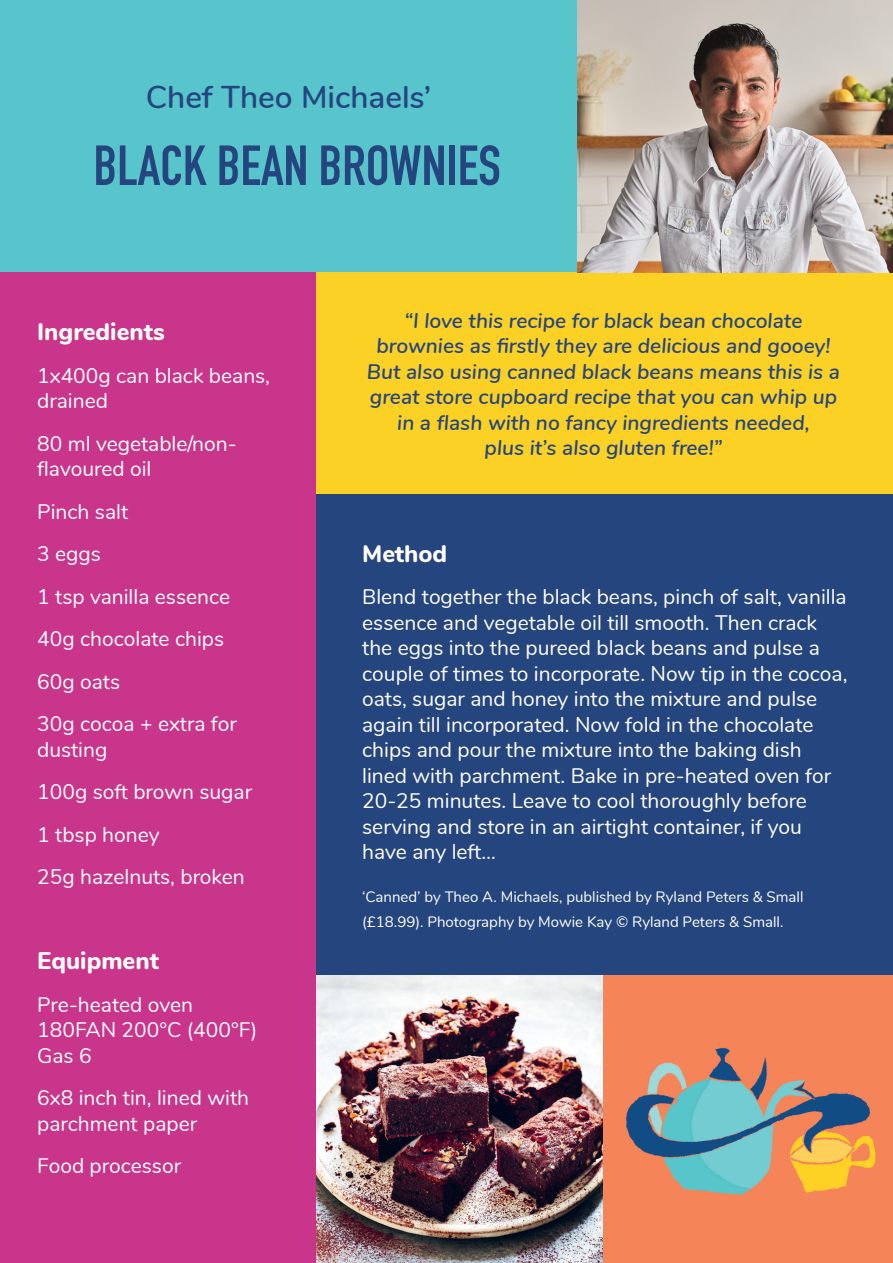
<style>
.page{position:relative;width:893px;height:1263px;background:#fff}
.page>*{position:absolute;margin:0;border:0;box-sizing:border-box;transform-origin:0 0}
.t1{font:700 55.5px "DIN Condensed";color:#25457e}
.t2{font:600 31.5px "Nunito";color:#25457e}
.t3{font:800 24px "Nunito";color:#fff}
.t4{font:21px/25.5px "Nunito";color:#fff}
.t5{font:italic 600 21px/25.5px "Nunito";color:#25457e;text-align:center}
.t6{font:15px/25.5px "Nunito";color:#fff}
</style>
<div class="page">
<div style="left:0;top:0;width:577px;height:272px;background:#57c5cb"></div>
<div style="left:316px;top:272px;width:577px;height:222px;background:#fcd125"></div>
<div style="left:316px;top:494px;width:577px;height:488px;background:#25457e"></div>
<div style="left:0;top:272px;width:316px;height:991px;background:#c9358b"></div>
<img style="left:577px;top:0;width:316px;height:272px">
<img style="left:316px;top:976px;width:288px;height:287px">
<img style="left:604px;top:976px;width:288px;height:287px">
<p class="t2" style="left:146px;top:74px;width:287px">Chef Theo Michaels’</p>
<p class="t1" style="left:93px;top:128px;width:409px">BLACK BEAN BROWNIES</p>
<p class="t3" style="left:37px;top:314px;width:129px">Ingredients</p>
<p class="t4" style="left:37px;top:361px;width:234px">1x400g can black beans, drained</p>
<p class="t4" style="left:37px;top:429px;width:201px">80 ml vegetable/non&shy;flavoured oil</p>
<p class="t4" style="left:37px;top:497px;width:92px">Pinch salt</p>
<p class="t4" style="left:37px;top:540px;width:65px">3 eggs</p>
<p class="t4" style="left:37px;top:582px;width:195px">1 tsp vanilla essence</p>
<p class="t4" style="left:37px;top:625px;width:189px">40g chocolate chips</p>
<p class="t4" style="left:37px;top:667px;width:84px">60g oats</p>
<p class="t4" style="left:37px;top:710px;width:201px">30g cocoa + extra for dusting</p>
<p class="t4" style="left:37px;top:778px;width:216px">100g soft brown sugar</p>
<p class="t4" style="left:37px;top:820px;width:124px">1 tbsp honey</p>
<p class="t4" style="left:37px;top:863px;width:209px">25g hazelnuts, broken</p>
<p class="t3" style="left:37px;top:943px;width:123px">Equipment</p>
<p class="t4" style="left:37px;top:990px;width:222px">Pre-heated oven<br>180FAN 200°C (400°F)<br>Gas 6</p>
<p class="t4" style="left:37px;top:1084px;width:213px">6x8 inch tin, lined with parchment paper</p>
<p class="t4" style="left:37px;top:1152px;width:145px">Food processor</p>
<p class="t5" style="left:367px;top:306px;width:475px">“I love this recipe for black bean chocolate brownies as firstly they are delicious and gooey!<br>But also using canned black beans means this is a great store cupboard recipe that you can whip up in a flash with no fancy ingredients needed,</p>
<p class="t5" style="left:485px;top:434px;width:239px">plus it’s also gluten free!”</p>
<p class="t3" style="left:362px;top:535px;width:87px">Method</p>
<p class="t4" style="left:362px;top:583px;width:487px">Blend together the black beans, pinch of salt, vanilla essence and vegetable oil till smooth. Then crack the eggs into the pureed black beans and pulse a couple of times to incorporate. Now tip in the cocoa, oats, sugar and honey into the mixture and pulse again till incorporated. Now fold in the chocolate chips and pour the mixture into the baking dish lined with parchment. Bake in pre-heated oven for 20-25 minutes. Leave to cool thoroughly before serving and store in an airtight container, if you have any left…</p>
<p class="t6" style="left:362px;top:883px;width:443px">‘Canned’ by Theo A. Michaels, published by Ryland Peters &amp; Small (£18.99). Photography by Mowie Kay © Ryland Peters &amp; Small.</p>
</div>
